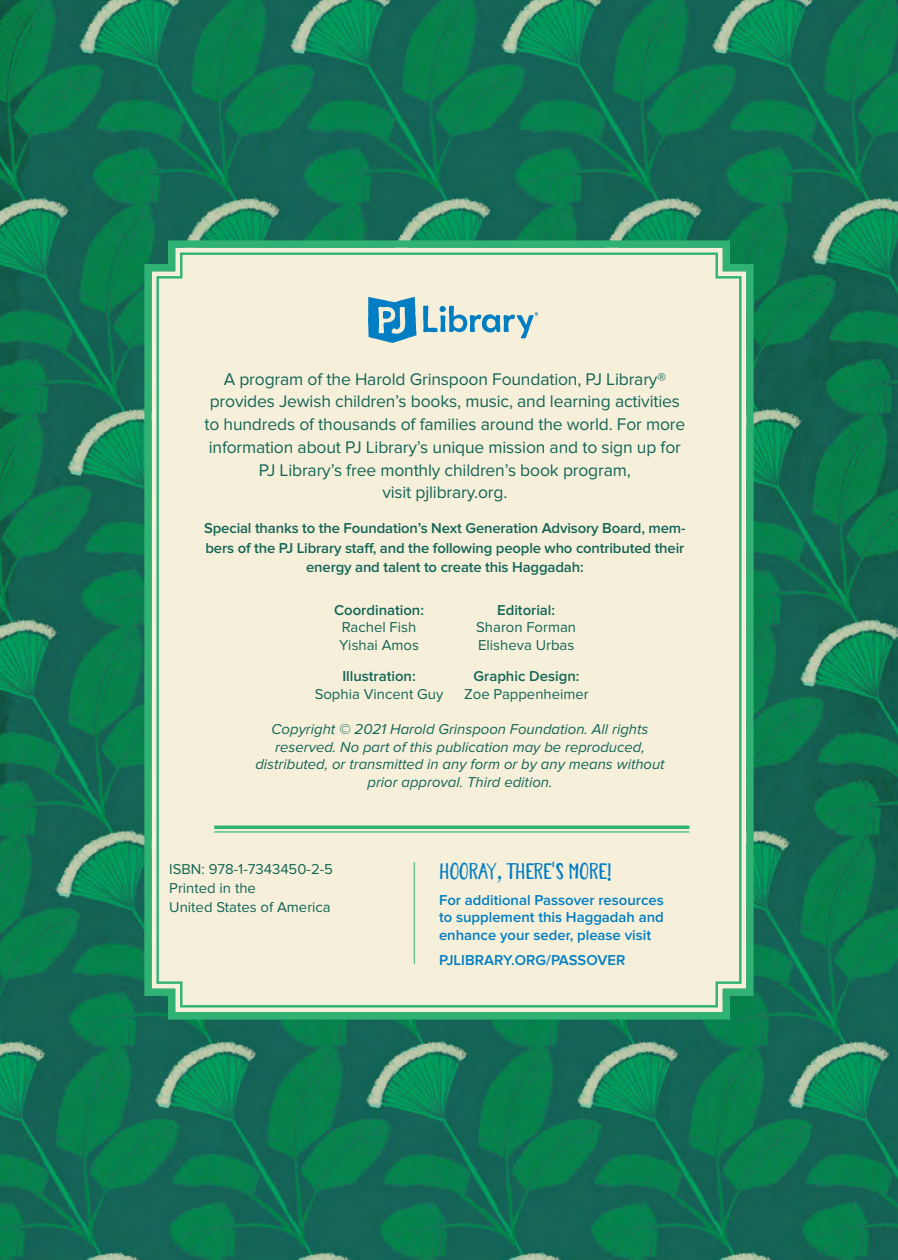
<style>
.page{position:relative;width:898px;height:1260px;background:#fff}
.page>*{position:absolute;margin:0;border:0;box-sizing:border-box;transform-origin:0 0}
.t1{font:22.75px "Portena Help Forest";letter-spacing:-.01em;color:#007dc3}
.t2{font:17.5px/22.8px "Proxima Nova";letter-spacing:-.01em;color:#146557;text-align:center}
.t3{font:600 14.88px/19.2px "Proxima Nova";letter-spacing:-.01em;color:#146557;text-align:center}
.t4{font:italic 14.88px/17.5px "Proxima Nova";color:#146557;text-align:center}
.t5{font:14.88px/17.5px "Proxima Nova";color:#146557}
.t6{font:600 14.88px/17.5px "Proxima Nova";color:#007dc3;text-align:justify}
</style>
<div class="page">
<img style="left:0;top:0;width:898px;height:1260px">
<svg style="left:141px;top:237px;width:616px;height:786px;background:#4fac7f"></svg>
<div style="left:155px;top:251px;width:588px;height:758px;background:#f6f0da"></div>
<svg style="left:368px;top:297px;width:48px;height:46px;background:#4da1ca"></svg>
<svg style="left:423px;top:306px;width:115px;height:32px;background:#accdd3"></svg>
<hr style="left:214px;top:826px;width:475px;height:3px;background:#30b274">
<hr style="left:214px;top:831px;width:475px;height:2px;background:#30b274">
<hr style="left:414px;top:862px;width:1px;height:102px;background:#30b274">
<p class="t2" style="left:204px;top:368px;width:482px">A program of the Harold Grinspoon Foundation, PJ Library® provides Jewish children’s books, music, and learning activities to hundreds of thousands of families around the world. For more information about PJ Library’s unique mission and to sign up for PJ Library’s free monthly children’s book program,<br>visit pjlibrary.org.</p>
<p class="t3" style="left:204px;top:519px;width:483px">Special thanks to the Foundation’s Next Generation Advisory Board, mem&shy;bers of the PJ Library staff, and the following people who contributed their energy and talent to create this Haggadah:</p>
<p class="t3" style="left:334px;top:600px;width:91px">Coordination:</p>
<p class="t5" style="left:339px;top:619px;width:82px">Rachel Fish<br>Yishai Amos</p>
<p class="t3" style="left:342px;top:667px;width:75px">Illustration:</p>
<p class="t5" style="left:315px;top:685px;width:130px">Sophia Vincent Guy</p>
<p class="t3" style="left:497px;top:600px;width:60px">Editorial:</p>
<p class="t5" style="left:476px;top:619px;width:101px">Sharon Forman<br>Elisheva Urbas</p>
<p class="t3" style="left:473px;top:667px;width:107px">Graphic Design:</p>
<p class="t5" style="left:464px;top:685px;width:126px">Zoe Pappenheimer</p>
<p class="t4" style="left:255px;top:721px;width:411px">Copyright © 2021 Harold Grinspoon Foundation. All rights reserved. No part of this publication may be reproduced, distributed, or transmitted in any form or by any means without prior approval. Third edition.</p>
<p class="t5" style="left:169px;top:859px;width:165px;line-height:19.2px">ISBN: 978-1-7343450-2-5<br>Printed in the<br>United States of America</p>
<h1 class="t1" style="left:439px;top:858px;width:174px">HOORAY, THERE'S MORE!</h1>
<p class="t6" style="left:439px;top:891px;width:226px">For additional Passover resources to supplement this Haggadah and enhance your seder, please visit</p>
<p class="t6" style="left:439px;top:951px;width:188px">PJLIBRARY.ORG/PASSOVER</p>
</div>
